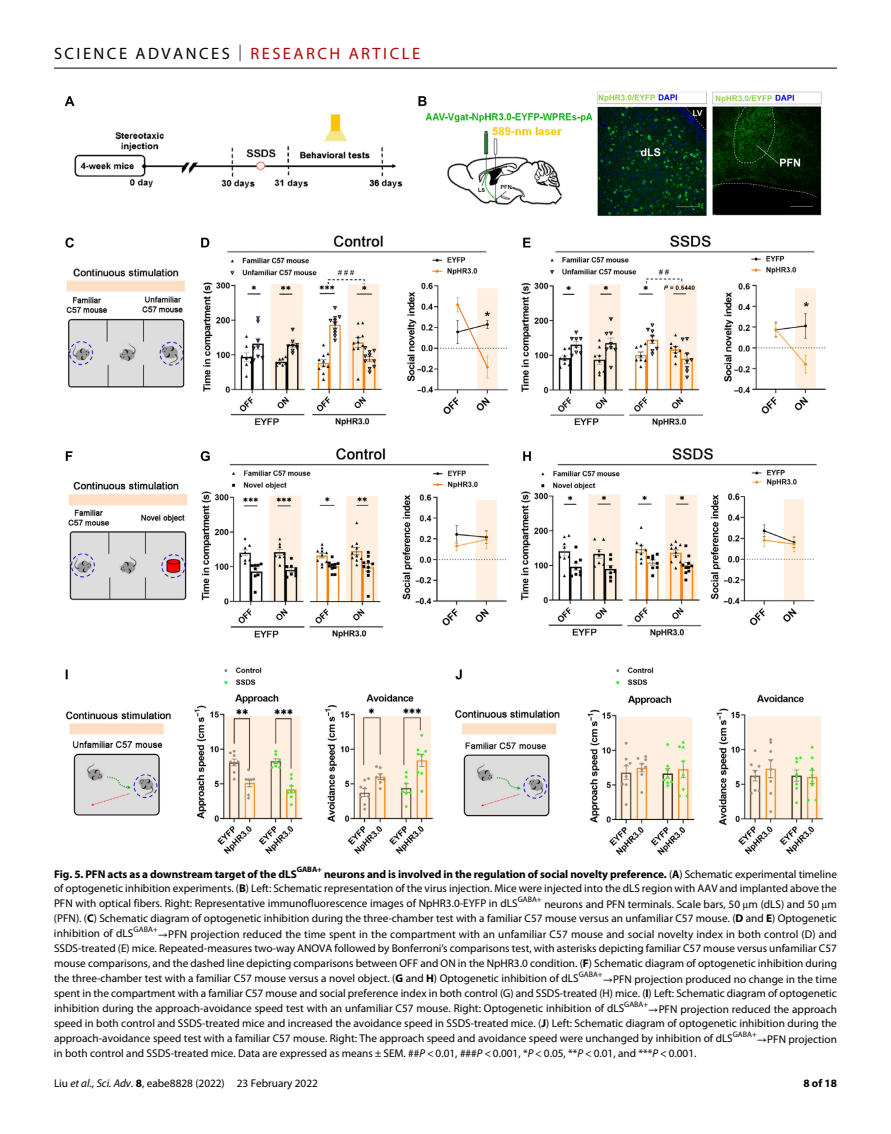
<style>
.page{position:relative;width:891px;height:1134px;background:#fff}
.page>*{position:absolute;margin:0;border:0;box-sizing:border-box;transform-origin:0 0}
.t1{font:16.5px "Myriad Pro";letter-spacing:.15em;color:#000}
.t2{font:11.25px/15px "Myriad Pro";color:#000;text-align:justify}
.t3{font:700 11.25px "Myriad Pro";color:#000}
.s1{font-weight:300}
.s2{color:#b10508}
.s3{font-weight:700}
.s4{font-family:"STIX General"}
.s5{font-style:italic}
</style>
<div class="page">
<hr style="left:54px;top:68px;width:783px;height:1px;background:#000">
<img style="left:64px;top:91px;width:762px;height:764px">
<h1 class="t1" style="left:54px;top:40px;width:368px">SCIENCE ADVANCES <span class="s1">|</span> <span class="s2">RESEARCH ARTICLE</span></h1>
<p class="t2" style="left:54px;top:866px;width:785px"><span class="s3">Fig. 5. PFN acts as a downstream target of the dLS</span><sup>GABA+</sup> <span class="s3">neurons and is involved in the regulation of social novelty preference.</span> (<span class="s3">A</span>) Schematic experimental timeline of optogenetic inhibition experiments. (<span class="s3">B</span>) Left: Schematic representation of the virus injection. Mice were injected into the dLS region with AAV and implanted above the PFN with optical fibers. Right: Representative immunofluorescence images of NpHR3.0-EYFP in dLS<sup>GABA+</sup> neurons and PFN terminals. Scale bars, 50 m (dLS) and 50 m (PFN). (<span class="s3">C</span>) Schematic diagram of optogenetic inhibition during the three-chamber test with a familiar C57 mouse versus an unfamiliar C57 mouse. (<span class="s3">D</span> and <span class="s3">E</span>) Optogenetic inhibition of dLS<sup>GABA+</sup><span class="s4">→</span>PFN projection reduced the time spent in the compartment with an unfamiliar C57 mouse and social novelty index in both control (D) and SSDS-treated (E) mice. Repeated-measures two-way ANOVA followed by Bonferroni’s comparisons test, with asterisks depicting familiar C57 mouse versus unfamiliar C57 mouse comparisons, and the dashed line depicting comparisons between OFF and ON in the NpHR3.0 condition. (<span class="s3">F</span>) Schematic diagram of optogenetic inhibition during the three-chamber test with a familiar C57 mouse versus a novel object. (<span class="s3">G</span> and <span class="s3">H</span>) Optogenetic inhibition of dLS<sup>GABA+</sup><span class="s4">→</span>PFN projection produced no change in the time spent in the compartment with a familiar C57 mouse and social preference index in both control (G) and SSDS-treated (H) mice. (<span class="s3">I</span>) Left: Schematic diagram of optogenetic inhibition during the approach-avoidance speed test with an unfamiliar C57 mouse. Right: Optogenetic inhibition of dLS<sup>GABA+</sup><span class="s4">→</span>PFN projection reduced the approach speed in both control and SSDS-treated mice and increased the avoidance speed in SSDS-treated mice. (<span class="s3">J</span>) Left: Schematic diagram of optogenetic inhibition during the approach-avoidance speed test with a familiar C57 mouse. Right: The approach speed and avoidance speed were unchanged by inhibition of dLS<sup>GABA+</sup><span class="s4">→</span>PFN projection in both control and SSDS-treated mice. Data are expressed as means ± SEM. ##<span class="s5">P</span> &lt; 0.01, ###<span class="s5">P</span> &lt; 0.001, *<span class="s5">P</span> &lt; 0.05, **<span class="s5">P</span> &lt; 0.01, and ***<span class="s5">P</span> &lt; 0.001.</p>
<p class="t2" style="left:54px;top:1076px;width:265px">Liu <span class="s5">et al</span>., <span class="s5">Sci. Adv.</span> <span class="s3">8</span>, eabe8828 (2022) 23 February 2022</p>
<p class="t3" style="left:803px;top:1074px;width:35px">8 of 18</p>
</div>
